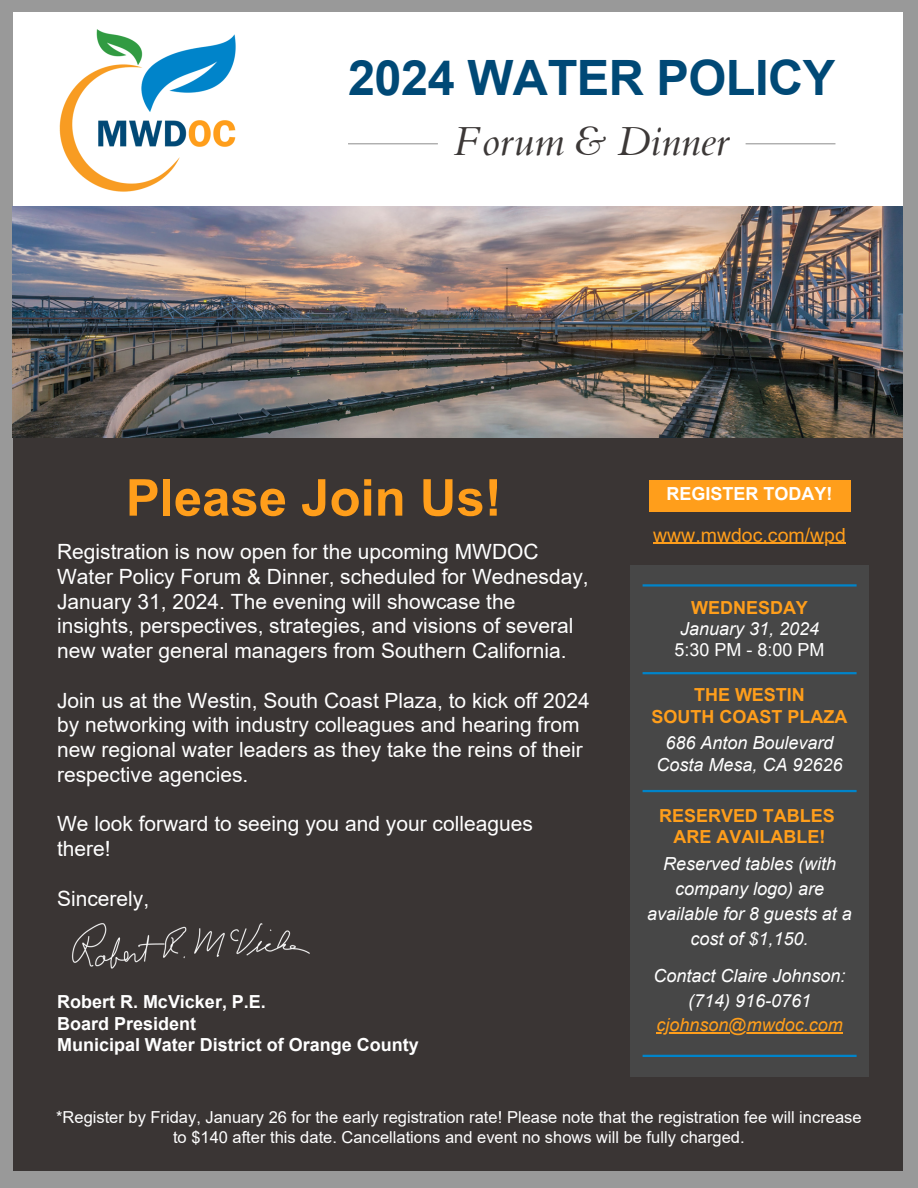
<style>
.page{position:relative;width:918px;height:1188px;background:#999}
.page>*{position:absolute;margin:0;border:0;box-sizing:border-box;transform-origin:0 0}
.t1{font:700 50.85px "Arial";color:#ff9e1b}
.t2{font:700 48.75px "Arial";letter-spacing:-.01em;color:#004976}
.t3{font:italic 40.5px "Cardo";color:#3c3837}
.t4{font:21px/24.8px "Arial";color:#fff}
.t5{font:19.5px "Arial";color:#ff9e1b}
.t6{font:italic 18px/24.8px "Arial";color:#fff;text-align:center}
.t7{font:700 18px "Arial";color:#fff}
.t8{font:700 18px "Arial";color:#ff9e1b}
.t9{font:italic 18px "Arial";color:#ff9e1b}
.t10{font:18px "Arial";color:#fff}
.t11{font:16.5px/19.2px "Arial";color:#fff;text-align:center}
</style>
<div class="page">
<div style="left:13px;top:26px;width:890px;height:1145px;background:#3a3534"></div>
<div style="left:13px;top:12px;width:890px;height:195px;background:#fff"></div>
<div style="left:630px;top:565px;width:239px;height:511px;background:#474747"></div>
<img style="left:59px;top:29px;width:177px;height:163px">
<div style="left:649px;top:480px;width:201px;height:32px;background:#ff9e1b"></div>
<img style="left:13px;top:206px;width:890px;height:232px">
<img style="left:72px;top:923px;width:238px;height:46px">
<hr style="left:348px;top:143px;width:90px;height:1px;background:#999">
<hr style="left:746px;top:143px;width:89px;height:1px;background:#999">
<hr style="left:653px;top:543px;width:193px;height:1px;background:#ff9e1b">
<hr style="left:643px;top:1055px;width:214px;height:2px;background:#0084ca">
<hr style="left:643px;top:584px;width:214px;height:3px;background:#0084ca">
<hr style="left:643px;top:672px;width:214px;height:2px;background:#0084ca">
<hr style="left:643px;top:790px;width:214px;height:2px;background:#0084ca">
<hr style="left:656px;top:1032px;width:187px;height:2px;background:#ff9e1b">
<p class="t2" style="left:348px;top:51px;width:489px">2024 WATER POLICY</p>
<p class="t3" style="left:454px;top:115px;width:276px">Forum &amp; Dinner</p>
<p class="t1" style="left:126px;top:470px;width:377px">Please Join Us!</p>
<p class="t4" style="left:57px;top:539px;width:533px">Registration is now open for the upcoming MWDOC Water Policy Forum &amp; Dinner, scheduled for Wednesday, January 31, 2024. The evening will showcase the insights, perspectives, strategies, and visions of several new water general managers from Southern California.</p>
<p class="t4" style="left:57px;top:688px;width:534px">Join us at the Westin, South Coast Plaza, to kick off 2024 by networking with industry colleagues and hearing from new regional water leaders as they take the reins of their respective agencies.</p>
<p class="t4" style="left:57px;top:812px;width:477px">We look forward to seeing you and your colleagues there!</p>
<p class="t4" style="left:57px;top:886px;width:94px">Sincerely,</p>
<p class="t7" style="left:57px;top:992px;width:210px">Robert R. McVicker, P.E.</p>
<p class="t7" style="left:57px;top:1014px;width:140px">Board President</p>
<p class="t7" style="left:57px;top:1035px;width:363px">Municipal Water District of Orange County</p>
<p class="t7" style="left:667px;top:484px;width:167px">REGISTER TODAY!</p>
<p class="t5" style="left:653px;top:524px;width:194px">www.mwdoc.com/wpd</p>
<p class="t8" style="left:691px;top:597px;width:118px">WEDNESDAY</p>
<p class="t6" style="left:680px;top:616px;width:141px">January 31, 2024</p>
<p class="t10" style="left:675px;top:640px;width:151px">5:30 PM - 8:00 PM</p>
<p class="t8" style="left:694px;top:684px;width:112px">THE WESTIN</p>
<p class="t8" style="left:652px;top:707px;width:197px">SOUTH COAST PLAZA</p>
<p class="t6" style="left:666px;top:731px;width:170px">686 Anton Boulevard</p>
<p class="t6" style="left:657px;top:752px;width:187px">Costa Mesa, CA 92626</p>
<p class="t8" style="left:659px;top:805px;width:177px">RESERVED TABLES</p>
<p class="t8" style="left:674px;top:827px;width:153px">ARE AVAILABLE!</p>
<p class="t6" style="left:647px;top:852px;width:206px">Reserved tables (with company logo) are available for 8 guests at a cost of $1,150.</p>
<p class="t6" style="left:654px;top:963px;width:193px">Contact Claire Johnson:</p>
<p class="t6" style="left:688px;top:988px;width:125px">(714) 916-0761</p>
<p class="t9" style="left:656px;top:1015px;width:188px">cjohnson@mwdoc.com</p>
<p class="t11" style="left:56px;top:1108px;width:807px">*Register by Friday, January 26 for the early registration rate! Please note that the registration fee will increase to $140 after this date. Cancellations and event no shows will be fully charged.</p>
</div>
